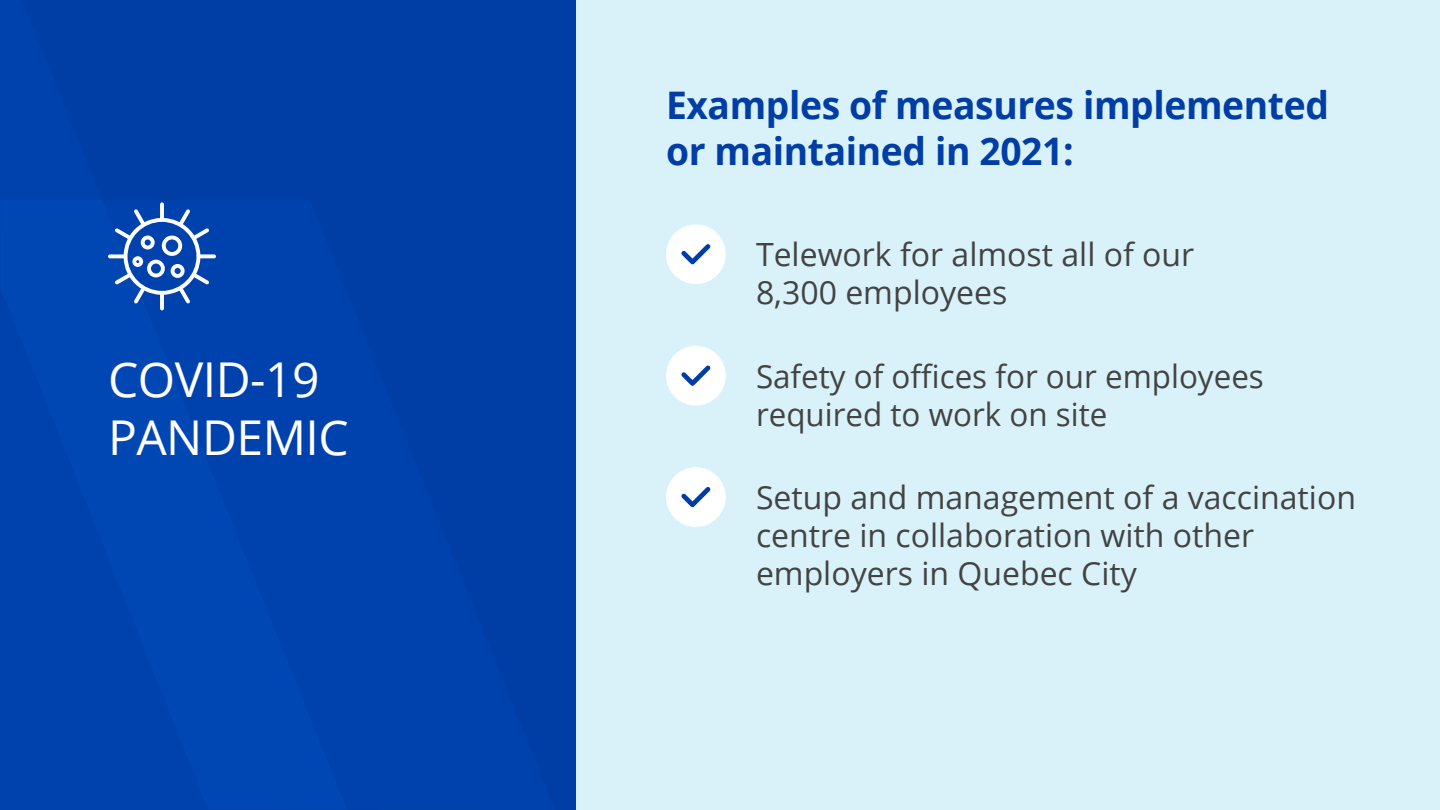
<style>
.page{position:relative;width:1440px;height:810px;background:#fff}
.page>*{position:absolute;margin:0;border:0;box-sizing:border-box;transform-origin:0 0}
.Texte_courant{font:48px/58px "Open Sans";letter-spacing:-.01em;color:#fff}
.t1{font:700 38px/45.6px "Open Sans";letter-spacing:-.01em;color:#003da5}
.t2{font:32px/38px "Open Sans";color:#434343}
</style>
<div class="page">
<div style="left:576px;top:0;width:864px;height:810px;background:#d9f2fa"></div>
<div style="left:666px;top:224px;width:60px;height:60px;background:#fff;border-radius:50%"></div>
<svg style="left:681px;top:243px;width:30px;height:22px"></svg>
<div style="left:666px;top:346px;width:60px;height:59px;background:#fff;border-radius:50%"></div>
<svg style="left:681px;top:365px;width:30px;height:22px"></svg>
<div style="left:666px;top:467px;width:60px;height:60px;background:#fff;border-radius:50%"></div>
<svg style="left:681px;top:486px;width:30px;height:22px"></svg>
<div style="left:0;top:0;width:576px;height:810px;background:#003da5"></div>
<svg style="left:0;top:200px;width:347px;height:610px"></svg>
<svg style="left:108px;top:202px;width:108px;height:108px"></svg>
<p class="Texte_courant" style="left:108px;top:349px;width:242px">COVID-19<br>PANDEMIC</p>
<p class="t1" style="left:666px;top:82px;width:664px">Examples of measures implemented or maintained in 2021:</p>
<p class="t2" style="left:756px;top:235px;width:440px">Telework for almost all of our<br>8,300 employees</p>
<p class="t2" style="left:756px;top:356px;width:509px">Safety of offices for our employees required to work on site</p>
<p class="t2" style="left:756px;top:477px;width:602px">Setup and management of a vaccination centre in collaboration with other employers in Quebec City</p>
</div>
